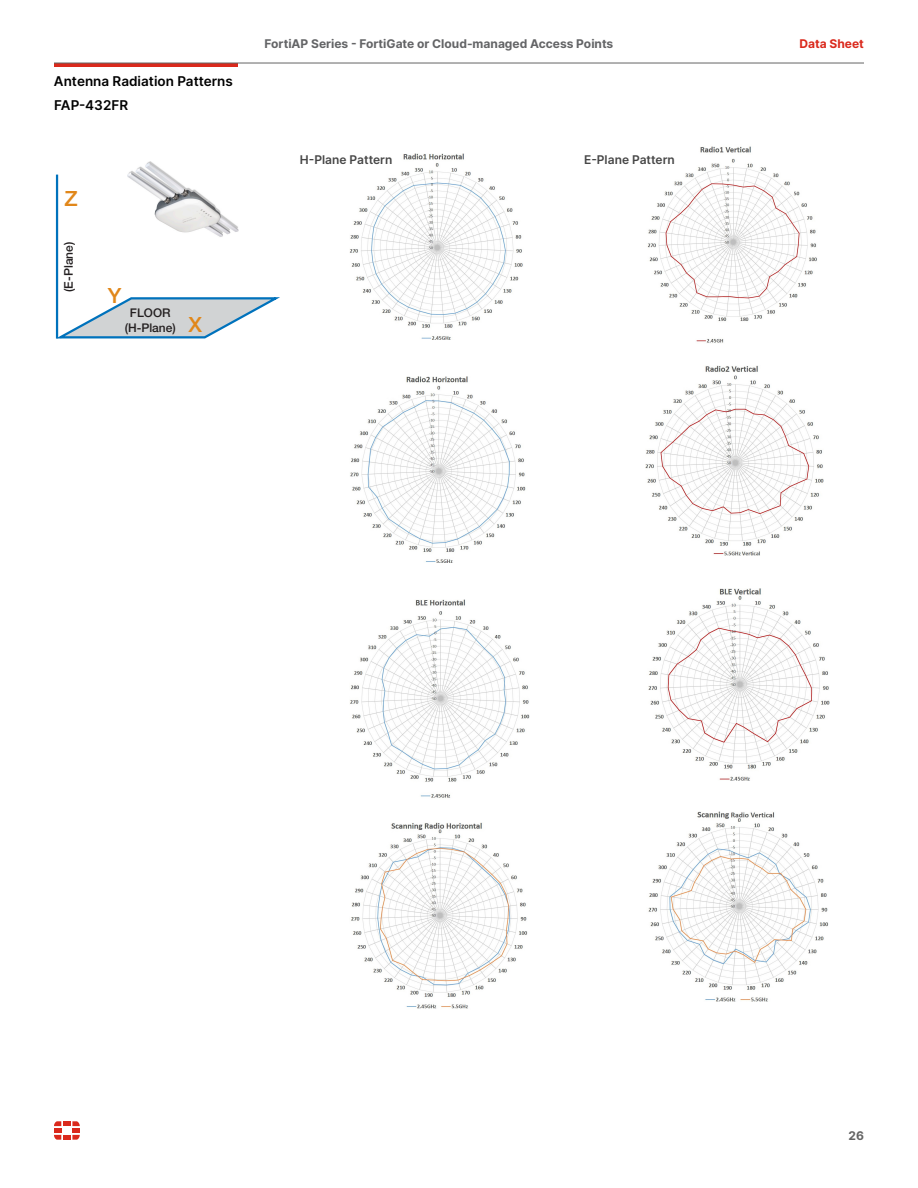
<style>
.page{position:relative;width:918px;height:1188px;background:#fff}
.page>*{position:absolute;margin:0;border:0;box-sizing:border-box;transform-origin:0 0}
.t1{font:500 21px "Helvetica Neue LT Std";color:#e1871a}
.t2{font:600 13.5px "Inter";color:#000}
.t3{font:700 12px "Inter";color:#636466}
.t4{font:600 12px "Inter";color:#464646}
.t5{font:500 12px/14.4px "Helvetica Neue LT Std";color:#231f20;text-align:center}
.t6{font:700 12px "Inter";color:#da291c}
.t7{font:700 12px "Inter";color:#646464}
</style>
<div class="page">
<img style="left:349px;top:153px;width:174px;height:187px">
<img style="left:647px;top:146px;width:170px;height:197px">
<svg style="left:57px;top:296px;width:223px;height:43px"></svg>
<hr style="left:56px;top:175px;width:2px;height:163px;background:#0072bc">
<img style="left:127px;top:161px;width:112px;height:76px">
<img style="left:350px;top:376px;width:176px;height:187px">
<img style="left:646px;top:365px;width:178px;height:190px">
<img style="left:350px;top:599px;width:179px;height:199px">
<img style="left:648px;top:588px;width:181px;height:193px">
<img style="left:351px;top:822px;width:176px;height:187px">
<img style="left:648px;top:811px;width:181px;height:191px">
<hr style="left:54px;top:63px;width:183px;height:4px;background:#da291c">
<hr style="left:54px;top:63px;width:810px;height:1px;background:#646464">
<svg style="left:54px;top:1121px;width:26px;height:19px"></svg>
<h2 class="t2" style="left:54px;top:71px;width:180px">Antenna Radiation Patterns</h2>
<h2 class="t2" style="left:54px;top:95px;width:75px">FAP-432FR</h2>
<p class="t1" style="left:65px;top:186px;width:15px">Z</p>
<p class="t5" style="left:61px;top:292px;width:52px;rotate:-90deg">(E-Plane)</p>
<p class="t1" style="left:108px;top:283px;width:15px">Y</p>
<p class="t5" style="left:125px;top:306px;width:53px">FLOOR (H-Plane)</p>
<p class="t1" style="left:188px;top:312px;width:15px">X</p>
<p class="t3" style="left:265px;top:35px;width:350px">FortiAP Series - FortiGate or Cloud-managed Access Points</p>
<p class="t6" style="left:800px;top:35px;width:66px">Data Sheet</p>
<h3 class="t4" style="left:300px;top:151px;width:94px">H-Plane Pattern</h3>
<h3 class="t4" style="left:584px;top:151px;width:92px">E-Plane Pattern</h3>
<p class="t7" style="left:849px;top:1127px;width:17px">26</p>
</div>
